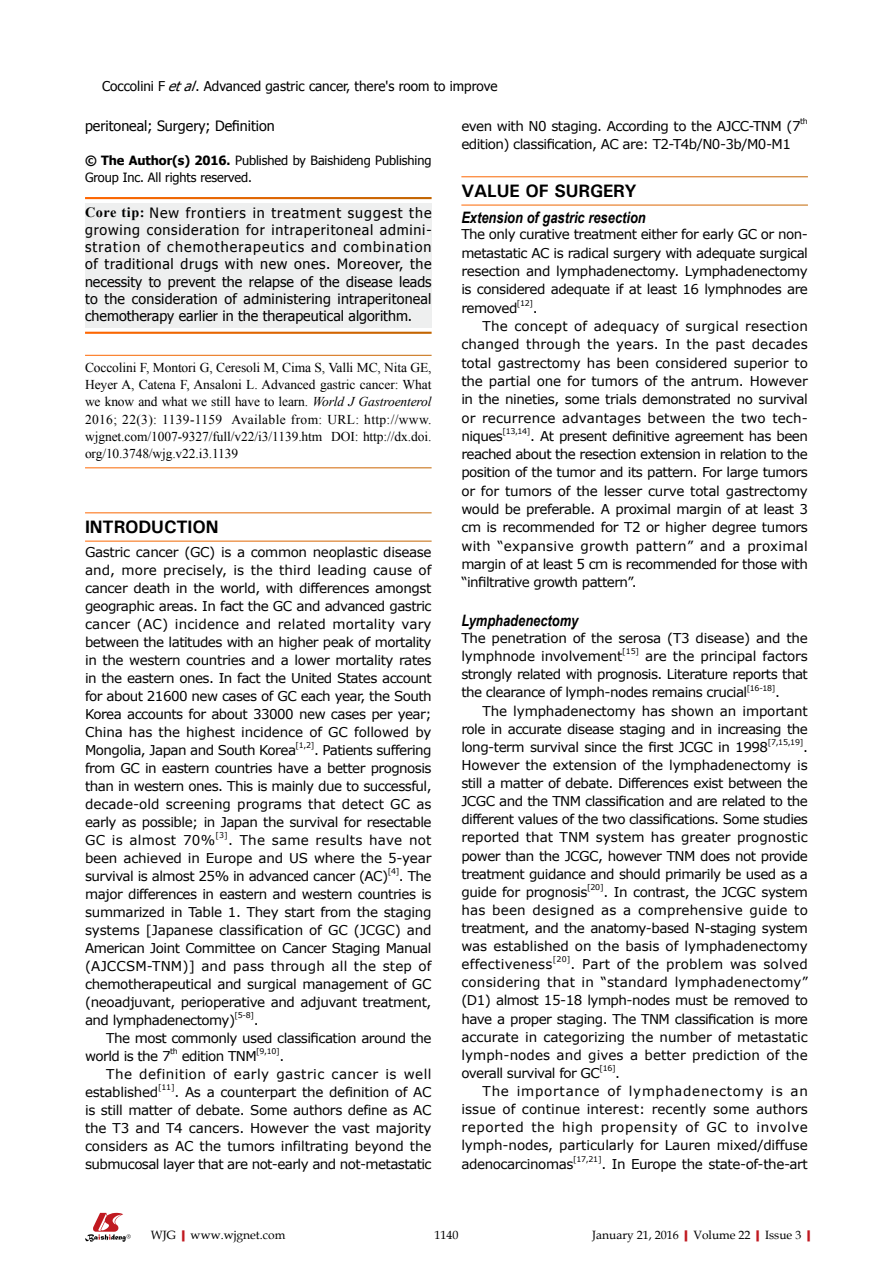
<style>
.page{position:relative;width:893px;height:1263px;background:#fff}
.page>*{position:absolute;margin:0;border:0;box-sizing:border-box;transform-origin:0 0}
.t1{font:700 18px "Univers";letter-spacing:-.01em;color:#000}
.t2{font:italic 700 15.75px "Arial Narrow";color:#000}
.t3{font:14.25px/17.2px "Tahoma";color:#000;text-align:justify}
.t4{font:13.5px/18px "Verdana";letter-spacing:-.03em;color:#000;text-align:justify}
.t5{font:13.5px/17.2px "Times New Roman";letter-spacing:-.005em;color:#000;text-align:justify}
.t6{font:13.5px "Verdana";letter-spacing:-.01em;color:#000}
.t7{font:13.5px "Verdana";letter-spacing:.01em;color:#000}
.t8{font:13.5px "Tahoma";color:#000}
.t9{font:13.5px "Verdana";letter-spacing:.005em;color:#000}
.t10{font:13.5px "Verdana";letter-spacing:.03em;color:#000}
.t11{font:13.5px "Verdana";letter-spacing:.015em;color:#000}
.t12{font:13.5px "Verdana";letter-spacing:.045em;color:#000}
.t13{font:13.5px "Verdana";letter-spacing:.055em;color:#000}
.t14{font:12.75px/17.2px "Tahoma";letter-spacing:-.005em;color:#000}
.t15{font:12px "Book Antiqua";color:#000}
.t16{font:7.8px "Verdana";letter-spacing:-.04em;color:#000}
.s1{font-style:italic}
.s2{font-weight:700}
.s3{font-family:"Times New Roman";font-weight:700}
.s4{font-weight:700;color:#c01920}
</style>
<div class="page">
<div style="left:85px;top:203px;width:347px;height:124px;background:#eeefef"></div>
<svg style="left:85px;top:1213px;width:46px;height:29px"></svg>
<p class="t8" style="left:102px;top:77px;width:397px">Coccolini F <span class="s1">etal</span>. Advanced gastric cancer, there's room to improve</p>
<p class="t3" style="left:85px;top:117px;width:191px">peritoneal; Surgery; Definition</p>
<p class="t14" style="left:85px;top:151px;width:348px"><span class="s2">© The Author(s) 2016.</span> Published by Baishideng Publishing<br>Group Inc. All rights reserved.</p>
<p class="t3" style="left:85px;top:203px;width:348px"><span class="s3">Core tip:</span> New frontiers in treatment suggest the growing consideration for intraperitoneal admini&shy;stration of chemotherapeutics and combination of traditional drugs with new ones. Moreover, the necessity to prevent the relapse of the disease leads to the consideration of administering intraperitoneal chemotherapy earlier in the therapeutical algorithm.</p>
<p class="t5" style="left:85px;top:358px;width:348px">Coccolini F, Montori G, Ceresoli M, Cima S, Valli MC, Nita GE, Heyer A, Catena F, Ansaloni L. Advanced gastric cancer: what we know and what we still have to learn. <span class="s1">World J Gastroenterol </span>2016; 22(3): 1139-1159 Available from: URL: http://www. wjgnet.com/1007-9327/full/v22/i3/1139.htm DOI: http://dx.doi. org/10.3748/wjg.v22.i3.1139</p>
<p class="t1" style="left:85px;top:516px;width:135px">INTRODUCTION</p>
<p class="t4" style="left:85px;top:542px;width:348px">Gastric cancer (GC) is a common neoplastic disease and, more precisely, is the third leading cause of cancer death in the world, with differences amongst geographic areas. In fact the GC and advanced gastric cancer (AC) incidence and related mortality vary between the latitudes with an higher peak of mortality in the western countries and a lower mortality rates in the eastern ones. In fact the United States account for about 21600 new cases of GC each year, the South Korea accounts for about 33000 new cases per year; China has the highest incidence of GC followed by Mongolia, Japan and South Korea</p>
<p class="t16" style="left:296px;top:740px;width:20px">[1,2]</p>
<p class="t4" style="left:85px;top:740px;width:348px;text-indent:229px">. Patients suffering from GC in eastern countries have a better prognosis than in western ones. This is mainly due to successful, decade-old screening programs that detect GC as early as possible; in Japan the survival for resectable GC is almost 70%</p>
<p class="t16" style="left:215px;top:830px;width:14px">[3]</p>
<p class="t4" style="left:85px;top:830px;width:348px;text-indent:143px">. The same results have not been achieved in Europe and US where the 5-year survival is almost 25% in advanced cancer (AC)</p>
<p class="t16" style="left:388px;top:866px;width:13px">[4]</p>
<p class="t4" style="left:85px;top:866px;width:348px;text-indent:314px">. The major differences in eastern and western countries is summarized in Table 1. They start from the staging systems [Japanese classification of GC (JCGC) and American Joint Committee on Cancer Staging Manual (AJCCSM-TNM)] and pass through all the step of chemotherapeutical and surgical management of GC (neoadjuvant, perioperative and adjuvant treatment, and lymphadenectomy)</p>
<p class="t16" style="left:235px;top:1010px;width:21px">[5-8]</p>
<p class="t4" style="left:254px;top:1010px;width:6px">.</p>
<p class="t4" style="left:106px;top:1028px;width:327px">The most commonly used classification around the</p>
<p class="t4" style="left:85px;top:1046px;width:87px">world is the 7</p>
<p class="t16" style="left:170px;top:1046px;width:9px">th</p>
<p class="t4" style="left:182px;top:1046px;width:77px">edition TNM</p>
<p class="t16" style="left:256px;top:1046px;width:25px">[9,10]</p>
<p class="t4" style="left:279px;top:1046px;width:6px">.</p>
<p class="t10" style="left:106px;top:1065px;width:327px">The definition of early gastric cancer is well</p>
<p class="t4" style="left:85px;top:1082px;width:75px">established</p>
<p class="t16" style="left:158px;top:1082px;width:18px">[11]</p>
<p class="t4" style="left:85px;top:1082px;width:348px;text-indent:89px">. As a counterpart the definition of AC is still matter of debate. Some authors define as AC the T3 and T4 cancers. However the vast majority considers as AC the tumors infiltrating beyond the submucosal layer that are not-early and not-metastatic</p>
<p class="t4" style="left:461px;top:116px;width:341px">even with N0 staging. According to the AJCC-TNM (7</p>
<p class="t16" style="left:800px;top:116px;width:9px">th</p>
<p class="t4" style="left:461px;top:134px;width:331px">edition) classification, AC are: T2-T4b/N0-3b/M0-M1</p>
<p class="t1" style="left:461px;top:180px;width:177px">VALUE OF SURGERY</p>
<p class="t2" style="left:461px;top:205px;width:186px">Extension of gastric resection</p>
<p class="t4" style="left:461px;top:225px;width:348px">The only curative treatment either for early GC or non&shy;metastatic AC is radical surgery with adequate surgical resection and lymphadenectomy. Lymphadenectomy is considered adequate if at least 16 lymphnodes are removed</p>
<p class="t16" style="left:517px;top:298px;width:18px">[12]</p>
<p class="t4" style="left:533px;top:298px;width:6px">.</p>
<p class="t7" style="left:483px;top:317px;width:327px">The concept of adequacy of surgical resection</p>
<p class="t11" style="left:461px;top:336px;width:348px">changed through the years. In the past decades</p>
<p class="t6" style="left:461px;top:354px;width:348px">total gastrectomy has been considered superior to</p>
<p class="t4" style="left:461px;top:372px;width:348px">the partial one for tumors of the antrum. However</p>
<p class="t4" style="left:461px;top:390px;width:348px">in the nineties, some trials demonstrated no survival</p>
<p class="t7" style="left:461px;top:409px;width:346px">or recurrence advantages between the two tech-</p>
<p class="t4" style="left:461px;top:426px;width:43px">niques</p>
<p class="t16" style="left:502px;top:426px;width:30px">[13,14]</p>
<p class="t4" style="left:461px;top:426px;width:348px;text-indent:69px">. At present definitive agreement has been reached about the resection extension in relation to the position of the tumor and its pattern. For large tumors or for tumors of the lesser curve total gastrectomy would be preferable. A proximal margin of at least 3 cm is recommended for T2 or higher degree tumors with “expansive growth pattern” and a proximal margin of at least 5 cm is recommended for those with “infiltrative growth pattern”.</p>
<p class="t2" style="left:461px;top:609px;width:119px">Lymphadenectomy</p>
<p class="t4" style="left:461px;top:629px;width:348px">the penetration of the serosa (T3 disease) and the lymphnode involvement</p>
<p class="t16" style="left:622px;top:647px;width:18px">[15]</p>
<p class="t4" style="left:461px;top:647px;width:348px;text-indent:184px">are the principal factors strongly related with prognosis. Literature reports that the clearance of lymph-nodes remains crucial</p>
<p class="t16" style="left:747px;top:683px;width:30px">[16-18]</p>
<p class="t4" style="left:775px;top:683px;width:6px">.</p>
<p class="t6" style="left:483px;top:702px;width:327px">the lymphadenectomy has shown an important</p>
<p class="t4" style="left:461px;top:719px;width:348px">role in accurate disease staging and in increasing the</p>
<p class="t4" style="left:461px;top:737px;width:308px">long-term survival since the first JCGC in 1998</p>
<p class="t16" style="left:768px;top:737px;width:37px">[7,15,19]</p>
<p class="t4" style="left:461px;top:737px;width:348px;text-indent:342px">.<br>However the extension of the lymphadenectomy is still a matter of debate. Differences exist between the JCGC and the TNM classification and are related to the different values of the two classifications. Some studies reported that TNM system has greater prognostic power than the JCGC, however TNM does not provide treatment guidance and should primarily be used as a guide for prognosis</p>
<p class="t16" style="left:587px;top:882px;width:18px">[20]</p>
<p class="t4" style="left:461px;top:882px;width:348px;text-indent:142px">. In contrast, the JCGC system has been designed as a comprehensive guide to treatment, and the anatomy-based N-staging system was established on the basis of lymphadenectomy effectiveness</p>
<p class="t16" style="left:553px;top:955px;width:19px">[20]</p>
<p class="t4" style="left:461px;top:955px;width:348px;text-indent:109px">. Part of the problem was solved considering that in “standard lymphadenectomy” (D1) almost 15-18 lymph-nodes must be removed to have a proper staging. The TNM classification is more accurate in categorizing the number of metastatic lymph-nodes and gives a better prediction of the overall survival for GC</p>
<p class="t16" style="left:599px;top:1063px;width:18px">[16]</p>
<p class="t4" style="left:615px;top:1063px;width:6px">.</p>
<p class="t13" style="left:483px;top:1082px;width:327px">The importance of lymphadenectomy is an</p>
<p class="t9" style="left:461px;top:1101px;width:348px">issue of continue interest: recently some authors</p>
<p class="t12" style="left:461px;top:1119px;width:348px">reported the high propensity of GC to involve</p>
<p class="t6" style="left:461px;top:1137px;width:348px">lymph-nodes, particularly for Lauren mixed/diffuse</p>
<p class="t4" style="left:461px;top:1154px;width:114px">adenocarcinomas</p>
<p class="t16" style="left:573px;top:1154px;width:30px">[17,21]</p>
<p class="t4" style="left:601px;top:1154px;width:208px">. In Europe the state-of-the-art</p>
<p class="t15" style="left:151px;top:1226px;width:136px">WJG<span class="s4">|</span>www.wjgnet.com</p>
<p class="t15" style="left:434px;top:1226px;width:25px">1140</p>
<p class="t15" style="left:592px;top:1226px;width:225px">January 21, 2016<span class="s4">|</span>Volume 22<span class="s4">|</span>Issue 3<span class="s4">|</span></p>
</div>
